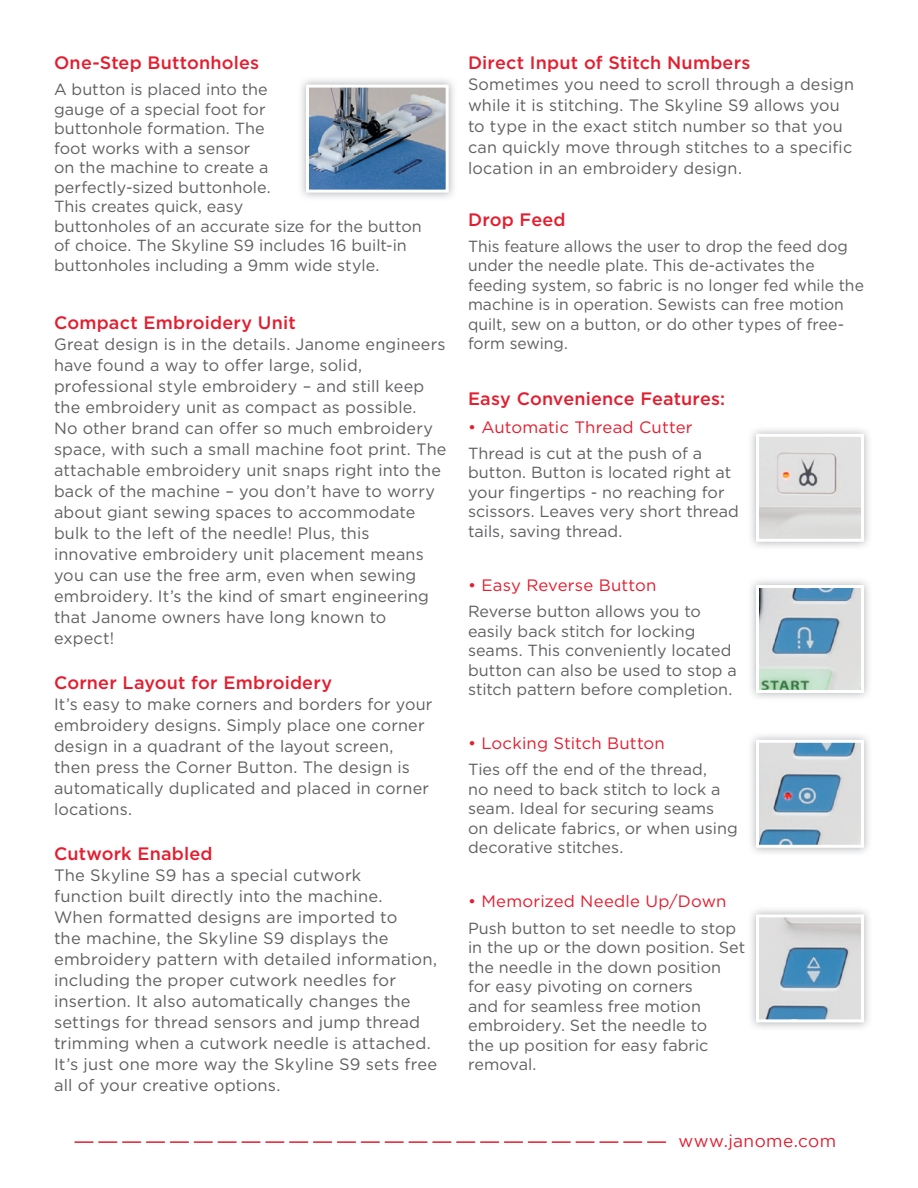
<style>
.page{position:relative;width:918px;height:1188px;background:#fff}
.page>*{position:absolute;margin:0;border:0;box-sizing:border-box;transform-origin:0 0}
.t1{font:500 18px "Gotham HTF";letter-spacing:.01em;color:#e41d2f}
.t2{font:17.25px "Gotham";letter-spacing:.025em;color:#e41d2f}
.t3{font:16.5px/21px "Gotham HTF";letter-spacing:.01em;color:#5f5f62}
.t4{font:16.5px "Gotham HTF";letter-spacing:.01em;color:#e41d2f}
.t5{font:16.2px/19.5px "Gotham HTF";color:#5f5f62}
</style>
<div class="page">
<svg style="left:75px;top:1141px;width:591px;height:2px"></svg>
<img style="left:301px;top:79px;width:153px;height:119px">
<img style="left:310px;top:89px;width:135px;height:100px">
<div style="left:306px;top:85px;width:143px;height:108px;border:3px solid #fff"></div>
<img style="left:760px;top:438px;width:100px;height:100px">
<div style="left:756px;top:434px;width:108px;height:108px;border:3px solid #fff"></div>
<img style="left:760px;top:589px;width:100px;height:100px">
<div style="left:756px;top:585px;width:108px;height:108px;border:3px solid #fff"></div>
<img style="left:760px;top:744px;width:100px;height:100px">
<div style="left:756px;top:740px;width:108px;height:108px;border:3px solid #fff"></div>
<img style="left:760px;top:918px;width:100px;height:100px">
<div style="left:756px;top:914px;width:108px;height:108px;border:3px solid #fff"></div>
<p class="t1" style="left:54px;top:52px;width:207px">One-Step Buttonholes</p>
<p class="t5" style="left:54px;top:79px;width:369px">A button is placed into the<br>gauge of a special foot for<br>buttonhole formation. The<br>foot works with a sensor<br>on the machine to create a<br>perfectly-sized buttonhole.<br>This creates quick, easy<br>buttonholes of an accurate size for the button of choice. The Skyline S9 includes 16 built-in buttonholes including a 9mm wide style.</p>
<p class="t1" style="left:54px;top:313px;width:243px">Compact Embroidery Unit</p>
<p class="t3" style="left:54px;top:334px;width:394px">Great design is in the details. Janome engineers have found a way to offer large, solid, professional style embroidery – and still keep the embroidery unit as compact as possible.<br>No other brand can offer so much embroidery space, with such a small machine foot print. The attachable embroidery unit snaps right into the back of the machine – you don’t have to worry about giant sewing spaces to accommodate bulk to the left of the needle! Plus, this innovative embroidery unit placement means you can use the free arm, even when sewing embroidery. It’s the kind of smart engineering that Janome owners have long known to expect!</p>
<p class="t1" style="left:54px;top:673px;width:280px">Corner Layout for Embroidery</p>
<p class="t3" style="left:54px;top:694px;width:380px">It’s easy to make corners and borders for your embroidery designs. Simply place one corner design in a quadrant of the layout screen, then press the Corner Button. The design is automatically duplicated and placed in corner locations.</p>
<p class="t1" style="left:54px;top:844px;width:160px">Cutwork Enabled</p>
<p class="t3" style="left:54px;top:865px;width:385px">The Skyline S9 has a special cutwork<br>function built directly into the machine.<br>When formatted designs are imported to<br>the machine, the Skyline S9 displays the embroidery pattern with detailed information, including the proper cutwork needles for insertion. It also automatically changes the settings for thread sensors and jump thread trimming when a cutwork needle is attached.<br>It’s just one more way the Skyline S9 sets free all of your creative options.</p>
<p class="t1" style="left:468px;top:52px;width:284px">Direct Input of Stitch Numbers</p>
<p class="t3" style="left:468px;top:73px;width:388px">Sometimes you need to scroll through a design while it is stitching. The Skyline S9 allows you to type in the exact stitch number so that you can quickly move through stitches to a specific location in an embroidery design.</p>
<p class="t1" style="left:468px;top:209px;width:99px">Drop Feed</p>
<p class="t5" style="left:468px;top:236px;width:397px">This feature allows the user to drop the feed dog under the needle plate. This de-activates the feeding system, so fabric is no longer fed while the machine is in operation. Sewists can free motion quilt, sew on a button, or do other types of free&shy;form sewing.</p>
<p class="t1" style="left:468px;top:388px;width:259px">Easy Convenience Features:</p>
<p class="t4" style="left:468px;top:418px;width:226px">• Automatic Thread Cutter</p>
<p class="t5" style="left:468px;top:443px;width:272px">Thread is cut at the push of a button. Button is located right at your fingertips - no reaching for scissors. Leaves very short thread tails, saving thread.</p>
<p class="t4" style="left:468px;top:576px;width:190px">• Easy Reverse Button</p>
<p class="t5" style="left:468px;top:601px;width:270px">Reverse button allows you to easily back stitch for locking seams. This conveniently located button can also be used to stop a stitch pattern before completion.</p>
<p class="t4" style="left:468px;top:734px;width:198px">• Locking Stitch Button</p>
<p class="t5" style="left:468px;top:760px;width:271px">Ties off the end of the thread,<br>no need to back stitch to lock a seam. Ideal for securing seams on delicate fabrics, or when using decorative stitches.</p>
<p class="t4" style="left:468px;top:892px;width:260px">• Memorized Needle Up/Down</p>
<p class="t5" style="left:468px;top:918px;width:279px">Push button to set needle to stop in the up or the down position. Set the needle in the down position for easy pivoting on corners<br>and for seamless free motion embroidery. Set the needle to<br>the up position for easy fabric removal.</p>
<p class="t2" style="left:678px;top:1131px;width:159px">www.janome.com</p>
</div>
